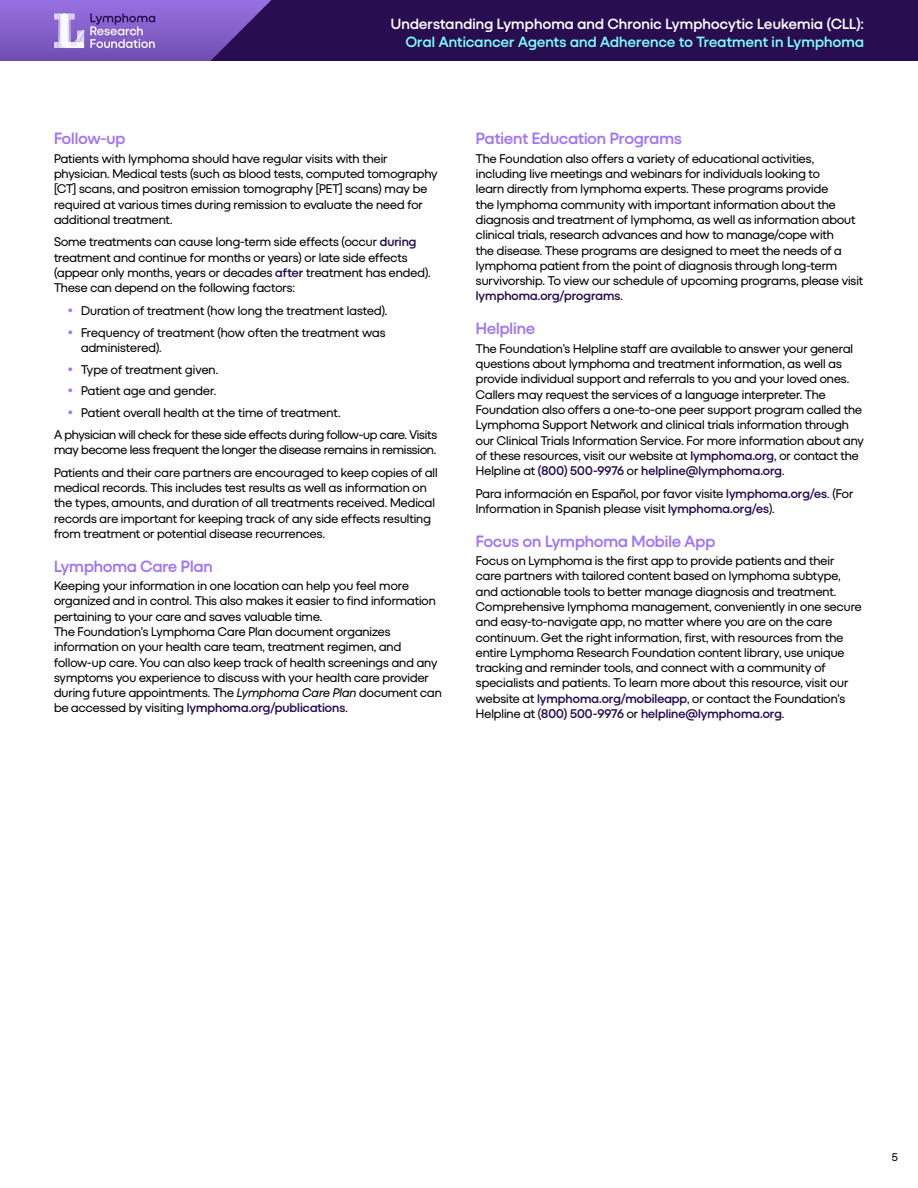
<style>
.page{position:relative;width:918px;height:1188px;background:#fff}
.page>*{position:absolute;margin:0;border:0;box-sizing:border-box;transform-origin:0 0}
.t1{font:600 16.5px "Duplet";color:#9f73f8}
.t2{font:600 15px "Duplet";letter-spacing:.015em;color:#fff}
.t3{font:600 15px "Duplet";letter-spacing:.01em;color:#7dffff}
.Body_8_5pt{font:12.75px/15.3px "Duplet";color:#000}
.t4{font:11.25px "Duplet";color:#000}
.s1{font-weight:600;color:#280d50}
.s2{font-style:italic}
</style>
<div class="page">
<div style="left:0;top:0;width:918px;height:61px;background:#280d50"></div>
<svg style="left:0;top:0;width:272px;height:61px;background:#805ebe"></svg>
<p class="t2" style="left:391px;top:15px;width:475px">Understanding Lymphoma and Chronic Lymphocytic Leukemia (CLL):</p>
<p class="t3" style="left:406px;top:33px;width:460px">Oral Anticancer Agents and Adherence to Treatment in Lymphoma</p>
<h1 class="t1" style="left:54px;top:129px;width:73px">Follow-up</h1>
<p class="Body_8_5pt" style="left:54px;top:151px;width:385px">Patients with lymphoma should have regular visits with their physician. Medical tests (such as blood tests, computed tomography [CT] scans, and positron emission tomography [PET] scans) may be required at various times during remission to evaluate the need for additional treatment.</p>
<p class="Body_8_5pt" style="left:54px;top:234px;width:378px">Some treatments can cause long-term side effects (occur <span class="s1">during </span>treatment and continue for months or years) or late side effects (appear only months, years or decades <span class="s1">after</span> treatment has ended).<br>These can depend on the following factors:</p>
<p class="Body_8_5pt" style="left:81px;top:303px;width:308px">Duration of treatment (how long the treatment lasted).</p>
<p class="Body_8_5pt" style="left:81px;top:324px;width:306px">Frequency of treatment (how often the treatment was administered).</p>
<p class="Body_8_5pt" style="left:81px;top:361px;width:139px">Type of treatment given.</p>
<p class="Body_8_5pt" style="left:81px;top:383px;width:137px">Patient age and gender.</p>
<p class="Body_8_5pt" style="left:81px;top:405px;width:261px">Patient overall health at the time of treatment.</p>
<p class="Body_8_5pt" style="left:54px;top:427px;width:385px">A physician will check for these side effects during follow-up care. Visits may become less frequent the longer the disease remains in remission.</p>
<p class="Body_8_5pt" style="left:54px;top:464px;width:385px">Patients and their care partners are encouraged to keep copies of all medical records. This includes test results as well as information on the types, amounts, and duration of all treatments received. Medical records are important for keeping track of any side effects resulting from treatment or potential disease recurrences.</p>
<h1 class="t1" style="left:54px;top:556px;width:160px">Lymphoma Care Plan</h1>
<p class="Body_8_5pt" style="left:54px;top:578px;width:389px">Keeping your information in one location can help you feel more organized and in control. This also makes it easier to find information pertaining to your care and saves valuable time.<br>The Foundation’s Lymphoma Care Plan document organizes information on your health care team, treatment regimen, and follow-up care. You can also keep track of health screenings and any symptoms you experience to discuss with your health care provider during future appointments. The <span class="s2">Lymphoma Care Plan</span> document can be accessed by visiting <span class="s1">lymphoma.org/publications</span>.</p>
<h1 class="t1" style="left:476px;top:129px;width:207px">Patient Education Programs</h1>
<p class="Body_8_5pt" style="left:476px;top:151px;width:389px">The Foundation also offers a variety of educational activities, including live meetings and webinars for individuals looking to<br>learn directly from lymphoma experts. These programs provide<br>the lymphoma community with important information about the diagnosis and treatment of lymphoma, as well as information about clinical trials, research advances and how to manage/cope with<br>the disease. These programs are designed to meet the needs of a lymphoma patient from the point of diagnosis through long-term survivorship. To view our schedule of upcoming programs, please visit <span class="s1">lymphoma.org/programs</span>.</p>
<h1 class="t1" style="left:476px;top:319px;width:61px">Helpline</h1>
<p class="Body_8_5pt" style="left:476px;top:340px;width:390px">The Foundation’s Helpline staff are available to answer your general questions about lymphoma and treatment information, as well as provide individual support and referrals to you and your loved ones.<br>Callers may request the services of a language interpreter. The Foundation also offers a one-to-one peer support program called the Lymphoma Support Network and clinical trials information through our Clinical Trials Information Service. For more information about any of these resources, visit our website at <span class="s1">lymphoma.org</span>, or contact the Helpline at <span class="s1">(800) 500-9976</span> or <span class="s1">helpline@lymphoma.org</span>.</p>
<p class="Body_8_5pt" style="left:476px;top:485px;width:379px">Para información en Español, por favor visite <span class="s1">lymphoma.org/es</span>. (For<br>Information in Spanish please visit <span class="s1">lymphoma.org/es</span>).</p>
<h1 class="t1" style="left:476px;top:531px;width:241px">Focus on Lymphoma Mobile App</h1>
<p class="Body_8_5pt" style="left:476px;top:553px;width:387px">Focus on Lymphoma is the first app to provide patients and their care partners with tailored content based on lymphoma subtype, and actionable tools to better manage diagnosis and treatment.<br>Comprehensive lymphoma management, conveniently in one secure and easy-to-navigate app, no matter where you are on the care continuum. Get the right information, first, with resources from the entire Lymphoma Research Foundation content library, use unique tracking and reminder tools, and connect with a community of specialists and patients. To learn more about this resource, visit our website at <span class="s1">lymphoma.org/mobileapp</span>, or contact the Foundation’s Helpline at (<span class="s1">800) 500-9976</span> or <span class="s1">helpline@lymphoma.org</span>.</p>
<p class="t4" style="left:892px;top:1151px;width:8px">5</p>
</div>
